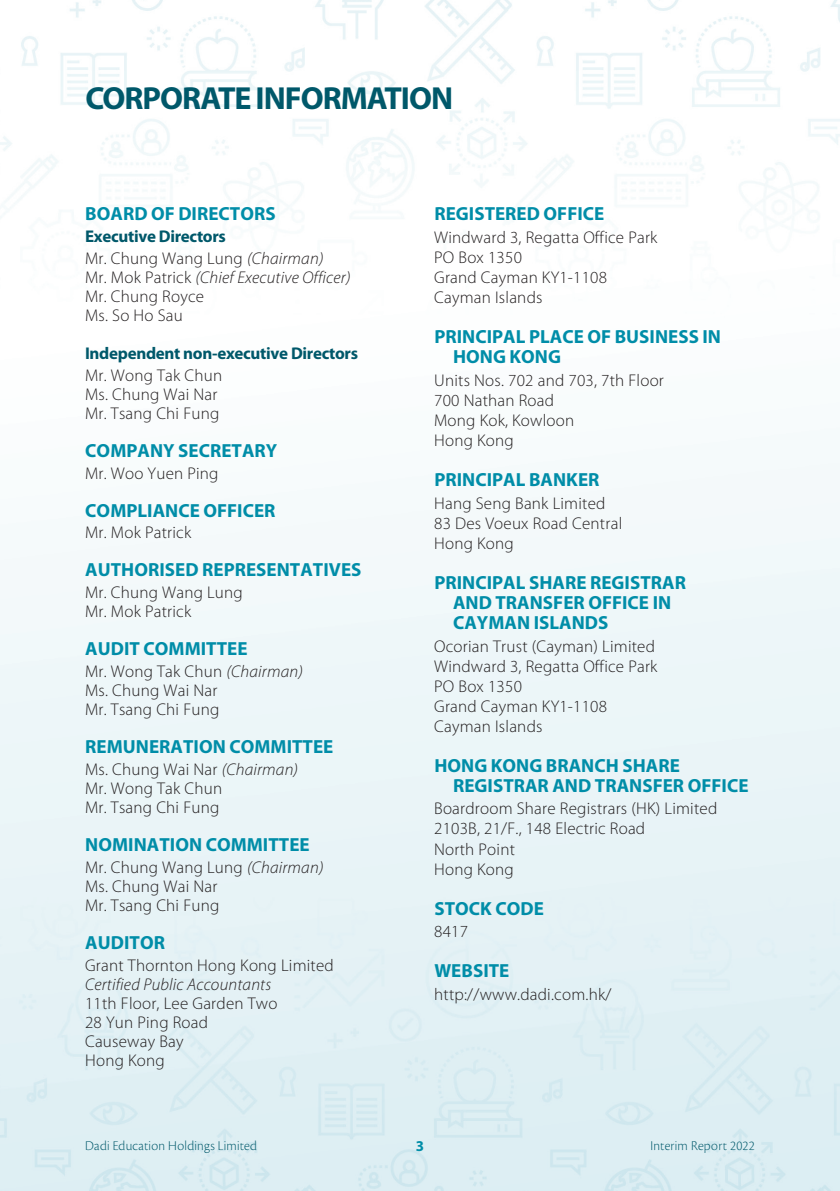
<style>
.page{position:relative;width:840px;height:1191px;background:#fff}
.page>*{position:absolute;margin:0;border:0;box-sizing:border-box;transform-origin:0 0}
.t1{font:700 32px "Myriad Pro";letter-spacing:-.03em;color:#00586a}
._01_H1{font:700 19px/20px "Myriad Pro";color:#008da8}
._00_txt{font:300 17px "Myriad Pro";letter-spacing:.015em;color:#231f20}
._00_txt-2{font:italic 300 17px "Myriad Pro";letter-spacing:.01em;color:#231f20}
._02_H2{font:700 17px "Myriad Pro";letter-spacing:-.02em;color:#00586a}
._00_txt-3{font:700 15px "Myriad Pro";color:#008da8}
.t2{font:14px "Cronos Pro Lt Disp";letter-spacing:.02em;color:#00586a}
.s1{font-style:italic}
.s2{font-style:normal}
</style>
<div class="page">
<p class="t1" style="left:85px;top:77px;width:369px">CORPORATE INFORMATION</p>
<p class="_01_H1" style="left:85px;top:203px;width:192px">BOARD OF DIRECTORS</p>
<p class="_02_H2" style="left:85px;top:225px;width:142px">Executive Directors</p>
<p class="_00_txt" style="left:85px;top:248px;width:240px">Mr. Chung Wang Lung <span class="s1">(Chairman)</span></p>
<p class="_00_txt-2" style="left:85px;top:267px;width:267px"><span class="s2">Mr. Mok Patrick</span> (Chief Executive Officer)</p>
<p class="_00_txt" style="left:85px;top:286px;width:120px">Mr. Chung Royce</p>
<p class="_00_txt" style="left:85px;top:305px;width:99px">Ms. So Ho Sau</p>
<p class="_02_H2" style="left:85px;top:342px;width:274px">Independent non-executive Directors</p>
<p class="_00_txt" style="left:85px;top:365px;width:139px">Mr. Wong Tak Chun</p>
<p class="_00_txt" style="left:85px;top:384px;width:134px">Ms. Chung Wai Nar</p>
<p class="_00_txt" style="left:85px;top:403px;width:136px">Mr. Tsang Chi Fung</p>
<p class="_01_H1" style="left:85px;top:439px;width:193px">COMPANY SECRETARY</p>
<p class="_00_txt" style="left:85px;top:462px;width:135px">Mr. Woo Yuen Ping</p>
<p class="_01_H1" style="left:85px;top:499px;width:192px">COMPLIANCE OFFICER</p>
<p class="_00_txt" style="left:85px;top:522px;width:108px">Mr. Mok Patrick</p>
<p class="_01_H1" style="left:85px;top:559px;width:277px">AUTHORISED REPRESENTATIVES</p>
<p class="_00_txt" style="left:85px;top:582px;width:159px">Mr. Chung Wang Lung</p>
<p class="_00_txt" style="left:85px;top:601px;width:108px">Mr. Mok Patrick</p>
<p class="_01_H1" style="left:85px;top:638px;width:164px">AUDIT COMMITTEE</p>
<p class="_00_txt" style="left:85px;top:661px;width:219px">Mr. Wong Tak Chun <span class="s1">(Chairman)</span></p>
<p class="_00_txt" style="left:85px;top:680px;width:134px">Ms. Chung Wai Nar</p>
<p class="_00_txt" style="left:85px;top:699px;width:136px">Mr. Tsang Chi Fung</p>
<p class="_01_H1" style="left:85px;top:736px;width:249px">REMUNERATION COMMITTEE</p>
<p class="_00_txt" style="left:85px;top:759px;width:214px">Ms. Chung Wai Nar <span class="s1">(Chairman)</span></p>
<p class="_00_txt" style="left:85px;top:778px;width:139px">Mr. Wong Tak Chun</p>
<p class="_00_txt" style="left:85px;top:797px;width:136px">Mr. Tsang Chi Fung</p>
<p class="_01_H1" style="left:85px;top:834px;width:226px">NOMINATION COMMITTEE</p>
<p class="_00_txt" style="left:85px;top:857px;width:240px">Mr. Chung Wang Lung <span class="s1">(Chairman)</span></p>
<p class="_00_txt" style="left:85px;top:876px;width:134px">Ms. Chung Wai Nar</p>
<p class="_00_txt" style="left:85px;top:895px;width:136px">Mr. Tsang Chi Fung</p>
<p class="_01_H1" style="left:85px;top:931px;width:81px">AUDITOR</p>
<p class="_00_txt" style="left:85px;top:954px;width:250px">Grant Thornton Hong Kong Limited</p>
<p class="_00_txt-2" style="left:85px;top:973px;width:188px">Certified Public Accountants</p>
<p class="_00_txt" style="left:85px;top:992px;width:194px">11th Floor, Lee Garden Two</p>
<p class="_00_txt" style="left:85px;top:1011px;width:124px">28 Yun Ping Road</p>
<p class="_00_txt" style="left:85px;top:1030px;width:100px">Causeway Bay</p>
<p class="_00_txt" style="left:85px;top:1049px;width:81px">Hong Kong</p>
<p class="_01_H1" style="left:434px;top:203px;width:171px">REGISTERED OFFICE</p>
<p class="_00_txt" style="left:434px;top:227px;width:225px">Windward 3, Regatta Office Park</p>
<p class="_00_txt" style="left:434px;top:247px;width:89px">PO Box 1350</p>
<p class="_00_txt" style="left:434px;top:267px;width:174px">Grand Cayman KY1-1108</p>
<p class="_00_txt" style="left:434px;top:287px;width:110px">Cayman Islands</p>
<p class="_01_H1" style="left:453px;top:326px;width:269px;text-indent:-19px">PRINCIPAL PLACE OF BUSINESS IN<br>HONG KONG</p>
<p class="_00_txt" style="left:434px;top:370px;width:231px">Units Nos. 702 and 703, 7th Floor</p>
<p class="_00_txt" style="left:434px;top:390px;width:121px">700 Nathan Road</p>
<p class="_00_txt" style="left:434px;top:410px;width:141px">Mong Kok, Kowloon</p>
<p class="_00_txt" style="left:434px;top:430px;width:81px">Hong Kong</p>
<p class="_01_H1" style="left:434px;top:469px;width:166px">PRINCIPAL BANKER</p>
<p class="_00_txt" style="left:434px;top:493px;width:173px">Hang Seng Bank Limited</p>
<p class="_00_txt" style="left:434px;top:513px;width:189px">83 Des Voeux Road Central</p>
<p class="_00_txt" style="left:434px;top:533px;width:81px">Hong Kong</p>
<p class="_01_H1" style="left:453px;top:571px;width:234px;text-indent:-19px">PRINCIPAL SHARE REGISTRAR<br>AND TRANSFER OFFICE IN<br>CAYMAN ISLANDS</p>
<p class="_00_txt" style="left:434px;top:635px;width:222px">Ocorian Trust (Cayman) Limited</p>
<p class="_00_txt" style="left:434px;top:655px;width:225px">Windward 3, Regatta Office Park</p>
<p class="_00_txt" style="left:434px;top:675px;width:89px">PO Box 1350</p>
<p class="_00_txt" style="left:434px;top:695px;width:174px">Grand Cayman KY1-1108</p>
<p class="_00_txt" style="left:434px;top:715px;width:110px">Cayman Islands</p>
<p class="_01_H1" style="left:453px;top:754px;width:297px;text-indent:-19px">HONG KONG BRANCH SHARE<br>REGISTRAR AND TRANSFER OFFICE</p>
<p class="_00_txt" style="left:434px;top:798px;width:284px">Boardroom Share Registrars (HK) Limited</p>
<p class="_00_txt" style="left:434px;top:818px;width:212px">2103B, 21/F., 148 Electric Road</p>
<p class="_00_txt" style="left:434px;top:838px;width:82px">North Point</p>
<p class="_00_txt" style="left:434px;top:858px;width:81px">Hong Kong</p>
<p class="_01_H1" style="left:434px;top:897px;width:111px">STOCK CODE</p>
<p class="_00_txt" style="left:434px;top:921px;width:35px">8417</p>
<p class="_01_H1" style="left:434px;top:960px;width:76px">WEBSITE</p>
<p class="_00_txt" style="left:434px;top:984px;width:179px">http://www.dadi.com.hk/</p>
<p class="t2" style="left:85px;top:1138px;width:173px">Dadi Education Holdings Limited</p>
<p class="_00_txt-3" style="left:415px;top:1135px;width:10px">3</p>
<p class="t2" style="left:650px;top:1138px;width:106px">Interim Report 2022</p>
</div>
